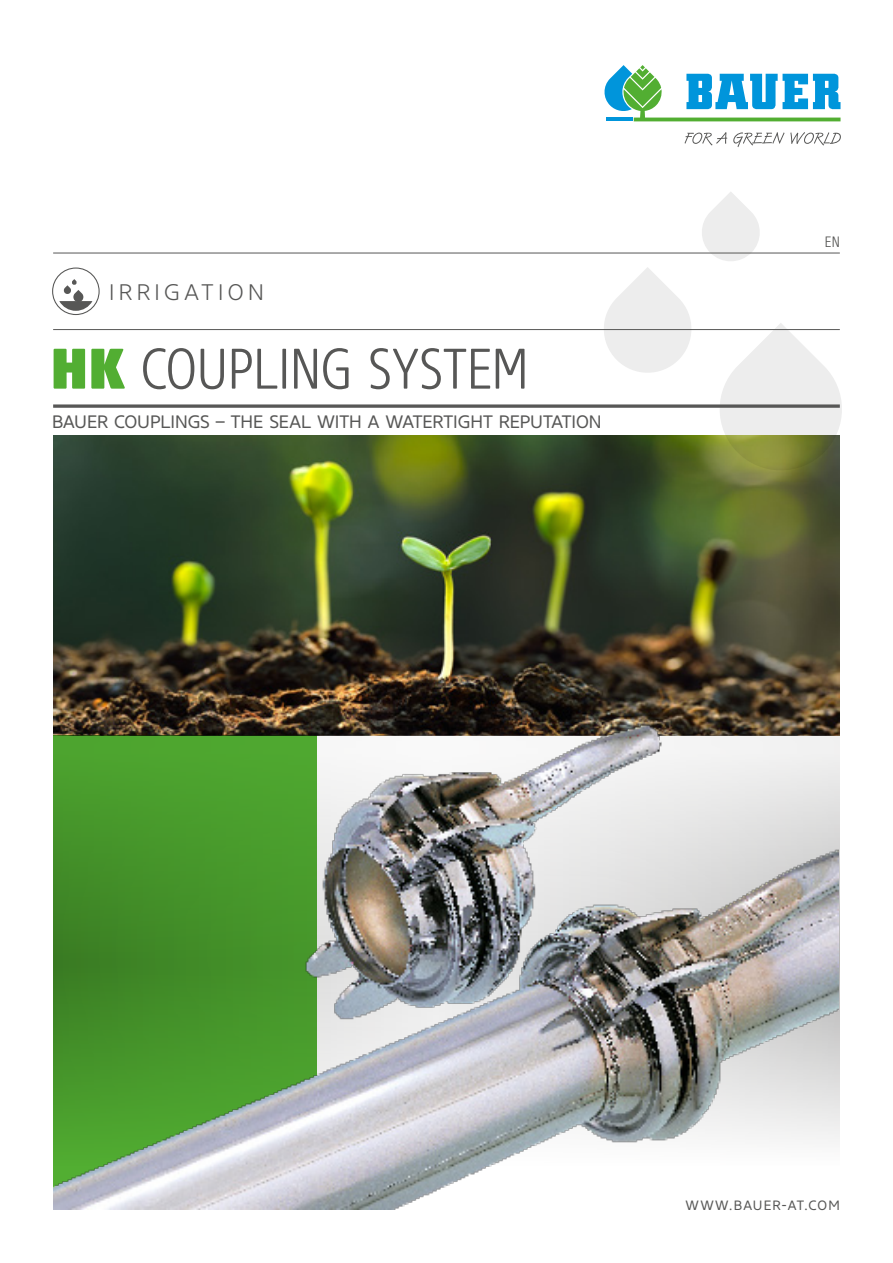
<style>
.page{position:relative;width:893px;height:1263px;background:#fff}
.page>*{position:absolute;margin:0;border:0;box-sizing:border-box;transform-origin:0 0}
.t1{font:300 57px "Core Sans NR37 Cn";color:#575756}
.t2{font:300 22.5px "Core Sans NR35";letter-spacing:.195em;color:#575756}
.t3{font:18px "Core Sans NR45";letter-spacing:-.005em;color:#575756}
.t4{font:300 15px "Core Sans NR37 Cn";color:#575756}
.t5{font:13.5px "Core Sans NR45";letter-spacing:.085em;color:#575756}
.s1{font-family:"Core Sans NR97 Cn";font-weight:900;color:#52ae32}
</style>
<div class="page">
<img style="left:53px;top:436px;width:787px;height:299px">
<svg style="left:602px;top:192px;width:240px;height:280px"></svg>
<svg style="left:52px;top:267px;width:48px;height:48px"></svg>
<hr style="left:53px;top:329px;width:787px;height:1px;background:#575756">
<svg style="left:53px;top:404px;width:787px;height:4px;background:#737372"></svg>
<hr style="left:53px;top:253px;width:787px;height:1px;background:#575756">
<img style="left:53px;top:622px;width:786px;height:588px">
<svg style="left:604px;top:65px;width:236px;height:56px"></svg>
<svg style="left:684px;top:132px;width:43px;height:13px"></svg>
<svg style="left:733px;top:132px;width:108px;height:15px"></svg>
<p class="t2" style="left:109px;top:277px;width:156px">IRRIGATION</p>
<h1 class="t1" style="left:51px;top:332px;width:479px"><span class="s1">HK</span> COUPLING SYSTEM</h1>
<p class="t3" style="left:52px;top:410px;width:551px">BAUER COUPLINGS – THE SEAL WITH A WATERTIGHT REPUTATION</p>
<p class="t4" style="left:825px;top:232px;width:16px">EN</p>
<p class="t5" style="left:685px;top:1196px;width:156px">WWW.BAUER-AT.COM</p>
</div>
